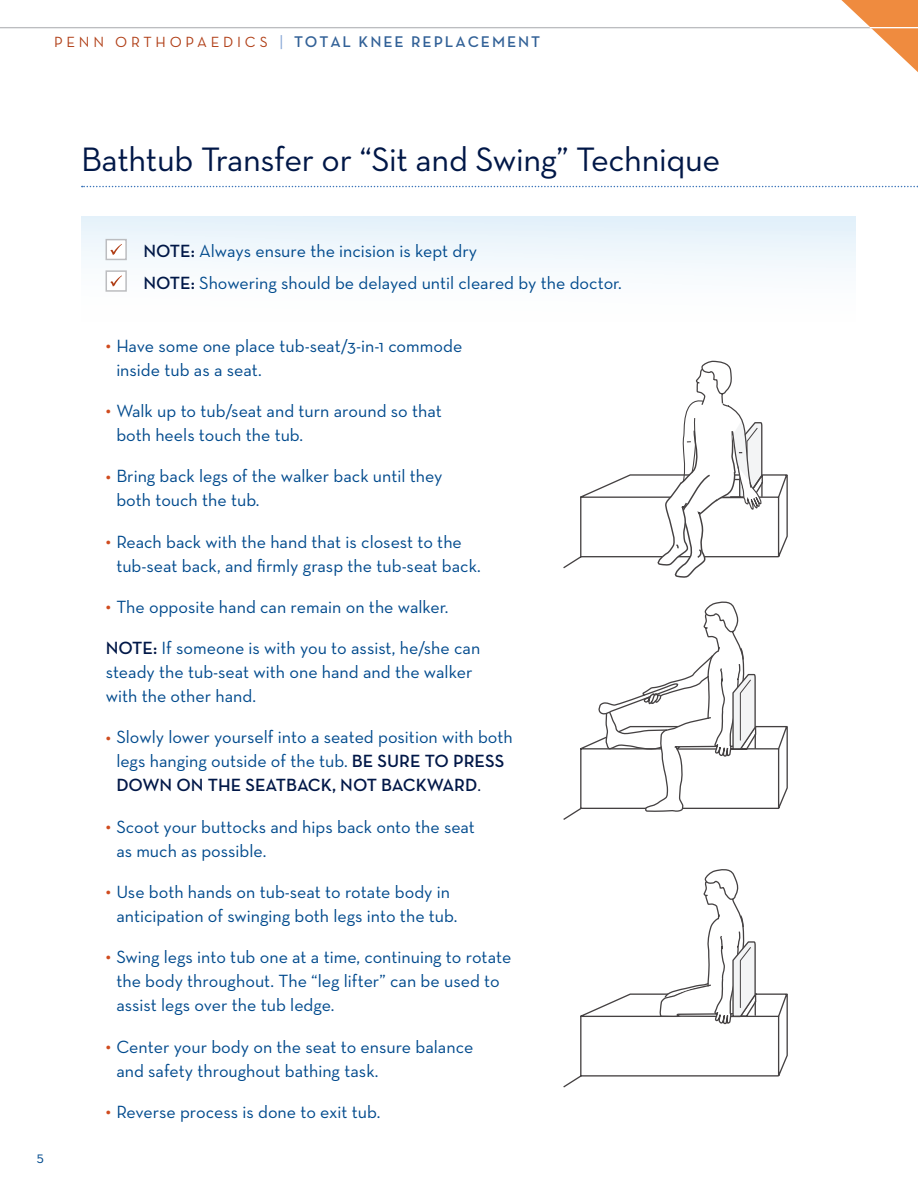
<style>
.page{position:relative;width:918px;height:1188px;background:#fff}
.page>*{position:absolute;margin:0;border:0;box-sizing:border-box;transform-origin:0 0}
.Subhead{font:34.5px "Neutra Text";letter-spacing:-.01em;color:#001747}
.Bullets{font:18px/24px "Neutra Text";color:#004a8d}
.page_number{font:500 16.5px "Neutra Disp";color:#004a8d}
.t1{font:600 15.75px "Neutra Text";letter-spacing:.12em;color:#326197}
.s1{font-weight:400;font-size:15px;color:#b03e16}
.s2{font-weight:400;font-size:16.5px;color:#86a6d5}
.s3{font-weight:600;color:#001747}
.s4{font-family:"Adobe Garamond Pro";font-size:13.5px;color:#d04c1f}
.s5{color:#001747}
</style>
<div class="page">
<svg style="left:563px;top:361px;width:225px;height:217px"></svg>
<svg style="left:563px;top:601px;width:225px;height:219px"></svg>
<svg style="left:563px;top:869px;width:225px;height:219px"></svg>
<svg style="left:82px;top:186px;width:836px;height:1px"></svg>
<div style="left:81px;top:216px;width:774px;height:120px;background:linear-gradient(to bottom,#e6f2fa,#fff)"></div>
<div style="left:106px;top:239px;width:21px;height:21px;background:#fff;border:2px solid #bcbdc0"></div>
<svg style="left:110px;top:244px;width:12px;height:11px"></svg>
<div style="left:106px;top:270px;width:21px;height:22px;background:#fff;border:2px solid #bcbdc0"></div>
<svg style="left:110px;top:275px;width:12px;height:12px"></svg>
<hr style="left:0;top:27px;width:918px;height:1px;background:#bcbdc0">
<svg style="left:841px;top:0;width:77px;height:72px"></svg>
<hr style="left:870px;top:27px;width:48px;height:1px;background:#fff">
<p class="t1" style="left:54px;top:32px;width:488px"><span class="s1">PENN ORTHOPAEDICS</span> <span class="s2">|</span> TOTAL KNEE REPLACEMENT</p>
<p class="page_number" style="left:37px;top:1148px;width:9px">5</p>
<p class="Subhead" style="left:81px;top:139px;width:641px">Bathtub Transfer or “Sit and Swing” Technique</p>
<p class="Bullets" style="left:143px;top:239px;width:335px"><span class="s3">NOTE:</span> Always ensure the incision is kept dry</p>
<p class="Bullets" style="left:143px;top:270px;width:480px"><span class="s3">NOTE:</span> Showering should be delayed until cleared by the doctor.</p>
<p class="Bullets" style="left:116px;top:333px;width:347px;text-indent:-10px"><span class="s4">•</span> Have some one place tub-seat/3-in-1 commode inside tub as a seat.</p>
<p class="Bullets" style="left:116px;top:399px;width:327px;text-indent:-10px"><span class="s4">•</span> Walk up to tub/seat and turn around so that both heels touch the tub.</p>
<p class="Bullets" style="left:116px;top:464px;width:328px;text-indent:-10px"><span class="s4">•</span> Bring back legs of the walker back until they both touch the tub.</p>
<p class="Bullets" style="left:116px;top:529px;width:366px;text-indent:-10px"><span class="s4">•</span> Reach back with the hand that is closest to the tub-seat back, and firmly grasp the tub-seat back.</p>
<p class="Bullets" style="left:106px;top:594px;width:344px"><span class="s4">•</span> The opposite hand can remain on the walker.</p>
<p class="Bullets" style="left:106px;top:636px;width:376px"><span class="s3">NOTE:</span> If someone is with you to assist, he/she can steady the tub-seat with one hand and the walker with the other hand.</p>
<p class="Bullets" style="left:116px;top:725px;width:398px;text-indent:-10px"><span class="s4">•</span> Slowly lower yourself into a seated position with both legs hanging outside of the tub. <span class="s3">BE SURE TO PRESS<br>DOWN ON THE SEATBACK, NOT BACKWARD</span><span class="s5">.</span></p>
<p class="Bullets" style="left:116px;top:814px;width:360px;text-indent:-10px"><span class="s4">•</span> Scoot your buttocks and hips back onto the seat as much as possible.</p>
<p class="Bullets" style="left:106px;top:880px;width:353px;text-align:center"><span class="s4">•</span> Use both hands on tub-seat to rotate body in anticipation of swinging both legs into the tub.</p>
<p class="Bullets" style="left:116px;top:945px;width:397px;text-indent:-10px"><span class="s4">•</span> Swing legs into tub one at a time, continuing to rotate the body throughout. The “leg lifter” can be used to assist legs over the tub ledge.</p>
<p class="Bullets" style="left:116px;top:1034px;width:359px;text-indent:-10px"><span class="s4">•</span> Center your body on the seat to ensure balance and safety throughout bathing task.</p>
<p class="Bullets" style="left:106px;top:1099px;width:276px"><span class="s4">•</span> Reverse process is done to exit tub.</p>
</div>
